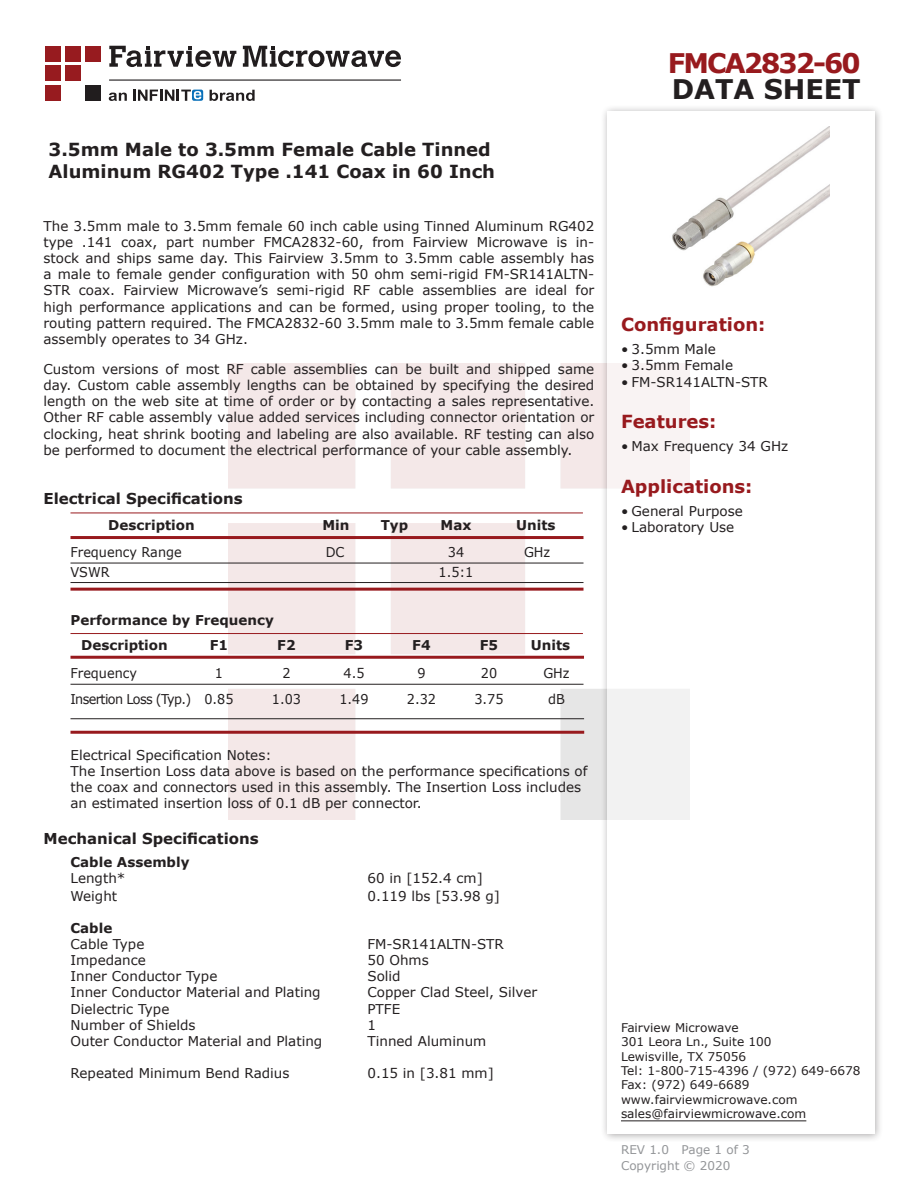
<style>
.page{position:relative;width:918px;height:1188px;background:#fff}
.page>*{position:absolute;margin:0;border:0;box-sizing:border-box;transform-origin:0 0}
.FM{font:700 27px "Verdana";letter-spacing:-.07em;color:#981a1e}
.t1{font:700 27px "Verdana";color:#231f20}
.Web_Description_Para{font:700 18px/21.6px "Verdana";color:#231f20}
.Head1{font:700 18px "Verdana";color:#981a1e}
.Applications_Header{font:700 18px "Verdana";color:#981a1e}
.Head1-2{font:700 15px "Verdana";color:#231f20}
.MarketingDescription{font:13.5px/16.2px "Verdana";color:#231f20;text-align:justify}
.Specs_Para{font:13.5px/16.2px "Verdana";color:#231f20}
.Table_Body_Frequency{font:13.5px "Verdana";color:#231f20;scale:.95 1}
.Table-Body{font:13.5px "Verdana";color:#231f20;scale:.95 1}
.Table_Header_Frequen{font:700 13.5px "Verdana";color:#231f20}
.Table-Header{font:700 13.5px "Verdana";color:#231f20}
.Table_Body_Frequency-2{font:13.5px "Verdana";letter-spacing:-.05em;color:#231f20;scale:.95 1}
.Head2{font:700 13.5px "Verdana";color:#231f20}
.Head3{font:700 13.5px "Verdana";color:#231f20}
.FM_Info{font:12px "Verdana";color:#231f20}
.REV_Info{font:12px "Verdana";color:#939598}
</style>
<div class="page">
<div style="left:45px;top:46px;width:16px;height:15px;background:#971b1f"></div>
<div style="left:65px;top:66px;width:16px;height:15px;background:#971b1f"></div>
<div style="left:85px;top:85px;width:16px;height:16px;background:#211d1e"></div>
<div style="left:45px;top:85px;width:16px;height:16px;background:#971b1f"></div>
<div style="left:85px;top:46px;width:16px;height:15px;background:#971b1f"></div>
<div style="left:45px;top:66px;width:16px;height:15px;background:#971b1f"></div>
<div style="left:65px;top:46px;width:16px;height:15px;background:#971b1f"></div>
<svg style="left:109px;top:46px;width:292px;height:21px"></svg>
<svg style="left:192px;top:90px;width:11px;height:11px"></svg>
<svg style="left:133px;top:90px;width:68px;height:11px"></svg>
<svg style="left:210px;top:90px;width:45px;height:11px"></svg>
<svg style="left:109px;top:93px;width:18px;height:8px"></svg>
<hr style="left:109px;top:80px;width:292px;height:1px;background:#211d1e">
<div style="left:600px;top:104px;width:284px;height:1039px;background:#231f20;opacity:.75"></div>
<div style="left:608px;top:111px;width:267px;height:1023px;background:#fff"></div>
<hr style="left:70px;top:513px;width:513px;height:1px;background:#981a1e">
<hr style="left:70px;top:536px;width:514px;height:3px;background:#981a1e">
<hr style="left:70px;top:563px;width:514px;height:1px;background:#231f20">
<hr style="left:70px;top:582px;width:514px;height:1px;background:#231f20">
<hr style="left:70px;top:588px;width:514px;height:3px;background:#981a1e">
<hr style="left:70px;top:633px;width:513px;height:1px;background:#981a1e">
<hr style="left:70px;top:656px;width:514px;height:3px;background:#981a1e">
<hr style="left:70px;top:684px;width:514px;height:1px;background:#231f20">
<hr style="left:70px;top:718px;width:514px;height:1px;background:#231f20">
<hr style="left:70px;top:731px;width:514px;height:3px;background:#981a1e">
<hr style="left:621px;top:1120px;width:185px;height:1px;background:#231f20">
<img style="left:672px;top:126px;width:158px;height:161px">
<p class="Web_Description_Para" style="left:49px;top:139px;width:448px">3.5mm Male to 3.5mm Female Cable Tinned<br>Aluminum RG402 Type .141 Coax in 60 Inch</p>
<p class="MarketingDescription" style="left:44px;top:217px;width:552px">The 3.5mm male to 3.5mm female 60 inch cable using Tinned Aluminum RG402 type .141 coax, part number FMCA2832-60, from Fairview Microwave is in&shy;stock and ships same day. This Fairview 3.5mm to 3.5mm cable assembly has a male to female gender configuration with 50 ohm semi-rigid FM-SR141ALTN-STR coax. Fairview Microwave’s semi-rigid RF cable assemblies are ideal for high performance applications and can be formed, using proper tooling, to the routing pattern required. The FMCA2832-60 3.5mm male to 3.5mm female cable assembly operates to 34 GHz.</p>
<p class="MarketingDescription" style="left:44px;top:361px;width:552px">Custom versions of most RF cable assemblies can be built and shipped same day. Custom cable assembly lengths can be obtained by specifying the desired length on the web site at time of order or by contacting a sales representative.<br>Other RF cable assembly value added services including connector orientation or clocking, heat shrink booting and labeling are also available. RF testing can also be performed to document the electrical performance of your cable assembly.</p>
<p class="Head1-2" style="left:44px;top:488px;width:201px">Electrical Specifications</p>
<p class="Table-Header" style="left:108px;top:516px;width:88px">Description</p>
<p class="Table-Header" style="left:322px;top:516px;width:29px">Min</p>
<p class="Table-Header" style="left:381px;top:516px;width:29px">Typ</p>
<p class="Table-Header" style="left:441px;top:516px;width:32px">Max</p>
<p class="Table-Header" style="left:516px;top:516px;width:41px">Units</p>
<p class="Table-Body" style="left:70px;top:543px;width:119px">Frequency Range</p>
<p class="Table-Body" style="left:326px;top:543px;width:21px">DC</p>
<p class="Table-Body" style="left:448px;top:543px;width:19px">34</p>
<p class="Table-Body" style="left:524px;top:543px;width:29px">GHz</p>
<p class="Table-Body" style="left:70px;top:562px;width:43px">VSWR</p>
<p class="Table-Body" style="left:439px;top:562px;width:38px">1.5:1</p>
<p class="Head2" style="left:70px;top:610px;width:205px">Performance by Frequency</p>
<p class="Table_Header_Frequen" style="left:81px;top:635px;width:88px">Description</p>
<p class="Table_Header_Frequen" style="left:210px;top:635px;width:20px">F1</p>
<p class="Table_Header_Frequen" style="left:277px;top:635px;width:20px">F2</p>
<p class="Table_Header_Frequen" style="left:345px;top:635px;width:20px">F3</p>
<p class="Table_Header_Frequen" style="left:412px;top:635px;width:20px">F4</p>
<p class="Table_Header_Frequen" style="left:480px;top:635px;width:20px">F5</p>
<p class="Table_Header_Frequen" style="left:531px;top:635px;width:41px">Units</p>
<p class="Table_Body_Frequency" style="left:70px;top:664px;width:72px">Frequency</p>
<p class="Table_Body_Frequency" style="left:215px;top:664px;width:10px">1</p>
<p class="Table_Body_Frequency" style="left:282px;top:664px;width:10px">2</p>
<p class="Table_Body_Frequency" style="left:344px;top:664px;width:24px">4.5</p>
<p class="Table_Body_Frequency" style="left:417px;top:664px;width:10px">9</p>
<p class="Table_Body_Frequency" style="left:481px;top:664px;width:19px">20</p>
<p class="Table_Body_Frequency" style="left:543px;top:664px;width:29px">GHz</p>
<p class="Table_Body_Frequency-2" style="left:70px;top:690px;width:173px">Insertion Loss (Typ.) 0.85</p>
<p class="Table_Body_Frequency" style="left:272px;top:690px;width:32px">1.03</p>
<p class="Table_Body_Frequency" style="left:339px;top:690px;width:32px">1.49</p>
<p class="Table_Body_Frequency" style="left:407px;top:690px;width:32px">2.32</p>
<p class="Table_Body_Frequency" style="left:474px;top:690px;width:32px">3.75</p>
<p class="Table_Body_Frequency" style="left:548px;top:690px;width:19px">dB</p>
<p class="Specs_Para" style="left:70px;top:747px;width:203px">Electrical Specification Notes:</p>
<p class="Specs_Para" style="left:70px;top:763px;width:518px">The Insertion Loss data above is based on the performance specifications of the coax and connectors used in this assembly. The Insertion Loss includes an estimated insertion loss of 0.1 dB per connector.</p>
<p class="Head1-2" style="left:44px;top:828px;width:217px">Mechanical Specifications</p>
<p class="Head3" style="left:70px;top:853px;width:121px">Cable Assembly</p>
<p class="Specs_Para" style="left:70px;top:870px;width:56px">Length*</p>
<p class="Specs_Para" style="left:368px;top:870px;width:117px">60 in [152.4 cm]</p>
<p class="Specs_Para" style="left:70px;top:888px;width:48px">Weight</p>
<p class="Specs_Para" style="left:368px;top:888px;width:134px">0.119 lbs [53.98 g]</p>
<p class="Head3" style="left:70px;top:918px;width:43px">Cable</p>
<p class="Specs_Para" style="left:70px;top:936px;width:75px">Cable Type</p>
<p class="Specs_Para" style="left:368px;top:936px;width:138px">FM-SR141ALTN-STR</p>
<p class="Specs_Para" style="left:70px;top:952px;width:77px">Impedance</p>
<p class="Specs_Para" style="left:368px;top:952px;width:63px">50 Ohms</p>
<p class="Specs_Para" style="left:70px;top:968px;width:148px">Inner Conductor Type</p>
<p class="Specs_Para" style="left:368px;top:968px;width:35px">Solid</p>
<p class="Specs_Para" style="left:70px;top:984px;width:252px">Inner Conductor Material and Plating</p>
<p class="Specs_Para" style="left:368px;top:984px;width:171px">Copper Clad Steel, Silver</p>
<p class="Specs_Para" style="left:70px;top:1000px;width:100px">Dielectric Type</p>
<p class="Specs_Para" style="left:368px;top:1000px;width:34px">PTFE</p>
<p class="Specs_Para" style="left:70px;top:1017px;width:127px">Number of Shields</p>
<p class="Specs_Para" style="left:368px;top:1017px;width:10px">1</p>
<p class="Specs_Para" style="left:70px;top:1033px;width:253px">Outer Conductor Material and Plating</p>
<p class="Specs_Para" style="left:368px;top:1033px;width:120px">Tinned Aluminum</p>
<p class="Specs_Para" style="left:70px;top:1065px;width:220px">Repeated Minimum Bend Radius</p>
<p class="Specs_Para" style="left:368px;top:1065px;width:128px">0.15 in [3.81 mm]</p>
<p class="FM" style="left:668px;top:44px;width:194px">FMCA2832-60</p>
<p class="t1" style="left:672px;top:70px;width:191px">DATA SHEET</p>
<p class="Head1" style="left:621px;top:312px;width:146px">Configuration:</p>
<p class="MarketingDescription" style="left:621px;top:341px;width:96px">• 3.5mm Male</p>
<p class="MarketingDescription" style="left:621px;top:357px;width:114px">• 3.5mm Female</p>
<p class="MarketingDescription" style="left:621px;top:373px;width:148px">• FM-SR141ALTN-STR</p>
<p class="Head1" style="left:621px;top:409px;width:97px">Features:</p>
<p class="MarketingDescription" style="left:621px;top:438px;width:169px">• Max Frequency 34 GHz</p>
<p class="Applications_Header" style="left:621px;top:474px;width:133px">Applications:</p>
<p class="MarketingDescription" style="left:621px;top:503px;width:123px">• General Purpose</p>
<p class="MarketingDescription" style="left:621px;top:519px;width:115px">• Laboratory Use</p>
<p class="FM_Info" style="left:621px;top:1019px;width:119px">Fairview Microwave</p>
<p class="FM_Info" style="left:621px;top:1034px;width:152px">301 Leora Ln., Suite 100</p>
<p class="FM_Info" style="left:621px;top:1048px;width:127px">Lewisville, TX 75056</p>
<p class="FM_Info" style="left:621px;top:1062px;width:241px">Tel: 1-800-715-4396 / (972) 649-6678</p>
<p class="FM_Info" style="left:621px;top:1077px;width:130px">Fax: (972) 649-6689</p>
<p class="FM_Info" style="left:621px;top:1091px;width:178px">www.fairviewmicrowave.com</p>
<p class="FM_Info" style="left:621px;top:1106px;width:187px">sales@fairviewmicrowave.com</p>
<p class="REV_Info" style="left:621px;top:1141px;width:130px">REV 1.0 Page 1 of 3</p>
<p class="REV_Info" style="left:621px;top:1157px;width:111px">Copyright © 2020</p>
</div>
